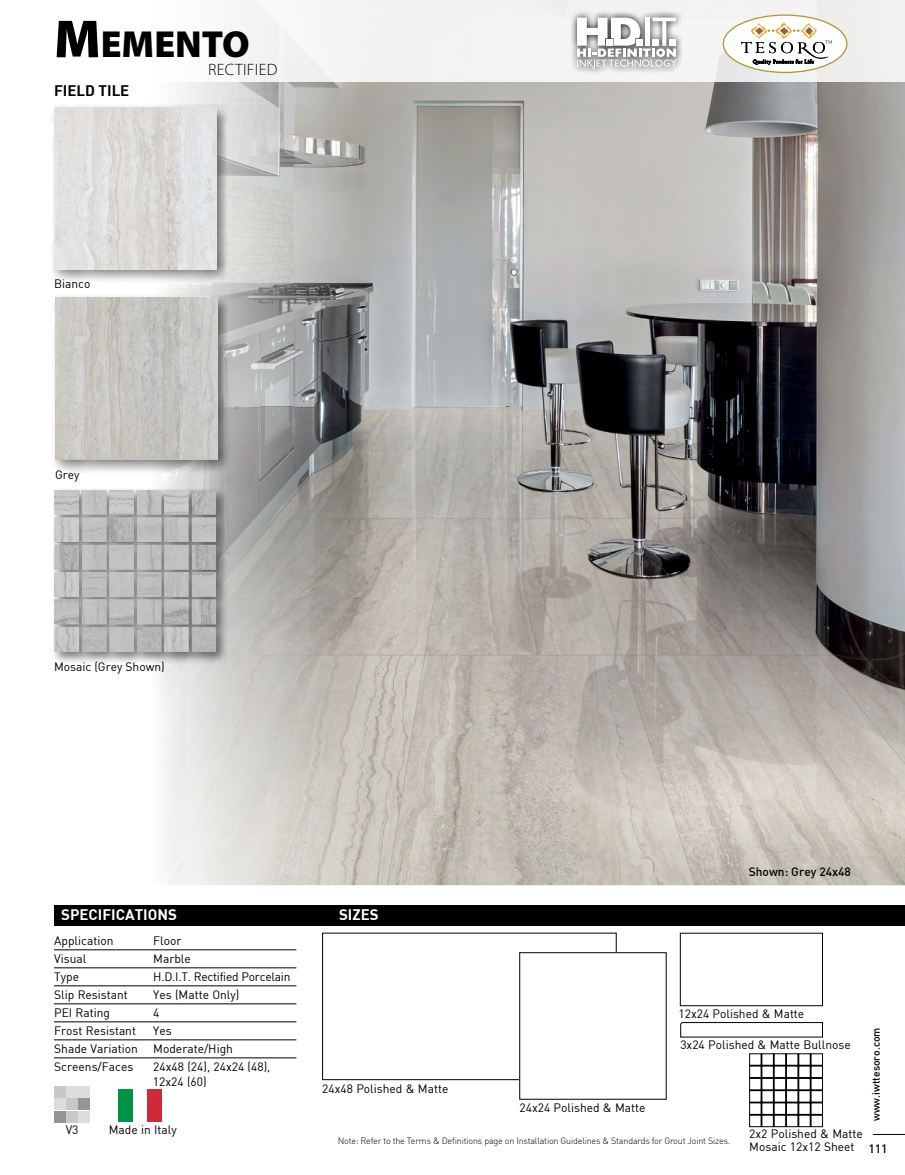
<style>
.page{position:relative;width:905px;height:1175px;background:#fff}
.page>*{position:absolute;margin:0;border:0;box-sizing:border-box;transform-origin:0 0}
.t1{font:900 37.8px "Myriad Pro";color:#000}
.t2{font:300 16.5px "Myriad Pro";letter-spacing:.02em;color:#000}
.t3{font:700 15px "DIN";color:#fff}
.t4{font:700 15px "DIN";color:#000}
.t5{font:12px/15px "DIN";color:#000}
.t6{font:12px "DIN";letter-spacing:-.02em;color:#000}
.t7{font:500 12px "DIN";color:#000101}
.t8{font:500 12px "DIN";color:#000}
.t9{font:500 10.5px "DIN";color:#000}
.t10{font:300 9px "DIN";letter-spacing:-.02em;color:#000}
.t11{font:5.1px "Adobe Garamond Pro";letter-spacing:.085em;color:#000}
.s1{font-size:54px}
</style>
<div class="page">
<img style="left:414px;top:81px;width:490px;height:804px">
<div style="left:54px;top:904px;width:850px;height:21px;background:#000"></div>
<svg style="left:160px;top:81px;width:254px;height:805px;background:#bab8b5"></svg>
<div style="left:0;top:0;width:904px;height:81px;background:#f4f3f3"></div>
<div style="left:119px;top:1089px;width:14px;height:33px;background:#009247"></div>
<div style="left:147px;top:1089px;width:15px;height:33px;background:#ce2a37"></div>
<div style="left:50px;top:104px;width:179px;height:178px;background:#000;opacity:.5"></div>
<img style="left:54px;top:107px;width:162px;height:162px">
<div style="left:51px;top:294px;width:179px;height:179px;background:#000;opacity:.5"></div>
<img style="left:55px;top:298px;width:162px;height:162px">
<div style="left:51px;top:486px;width:178px;height:179px;background:#000;opacity:.5"></div>
<img style="left:54px;top:490px;width:162px;height:162px">
<svg style="left:571px;top:11px;width:111px;height:62px"></svg>
<svg style="left:577px;top:18px;width:99px;height:51px"></svg>
<svg style="left:749px;top:1053px;width:74px;height:74px"></svg>
<svg style="left:680px;top:1022px;width:143px;height:15px"></svg>
<div style="left:322px;top:932px;width:294px;height:148px;border:1px solid #000"></div>
<div style="left:519px;top:952px;width:147px;height:147px;background:#fff"></div>
<div style="left:519px;top:952px;width:147px;height:147px;border:1px solid #000"></div>
<div style="left:680px;top:932px;width:142px;height:74px;border:1px solid #000"></div>
<div style="left:54px;top:1110px;width:11px;height:12px;background:#939598"></div>
<div style="left:79px;top:1086px;width:11px;height:11px;background:#dcddde"></div>
<div style="left:54px;top:1086px;width:11px;height:11px;background:#c7c8ca"></div>
<div style="left:66px;top:1098px;width:12px;height:12px;background:#c7c8ca"></div>
<div style="left:66px;top:1110px;width:12px;height:12px;background:#c7c8ca"></div>
<div style="left:79px;top:1098px;width:11px;height:12px;background:#939598"></div>
<div style="left:66px;top:1086px;width:12px;height:11px;background:#dcddde"></div>
<div style="left:54px;top:1098px;width:11px;height:12px;background:#dcddde"></div>
<div style="left:79px;top:1110px;width:11px;height:12px;background:#dcddde"></div>
<div style="left:723px;top:15px;width:123px;height:57px;background:#fdfeff;border-radius:50%"></div>
<div style="left:722px;top:14px;width:125px;height:59px;border:1px solid #b29730;border-radius:50%"></div>
<svg style="left:741px;top:22px;width:91px;height:42px"></svg>
<hr style="left:54px;top:949px;width:242px;height:1px;background:#000">
<hr style="left:54px;top:967px;width:242px;height:1px;background:#000">
<hr style="left:54px;top:985px;width:242px;height:1px;background:#000">
<hr style="left:54px;top:1003px;width:242px;height:1px;background:#000">
<hr style="left:54px;top:1021px;width:242px;height:1px;background:#000">
<hr style="left:54px;top:1039px;width:242px;height:1px;background:#000">
<hr style="left:54px;top:1057px;width:242px;height:1px;background:#000">
<hr style="left:872px;top:1134px;width:32px;height:1px;background:#000">
<h1 class="t1" style="left:54px;top:19px;width:197px"><span class="s1">M</span>EMENTO</h1>
<h2 class="t2" style="left:208px;top:59px;width:71px">RECTIFIED</h2>
<p class="t4" style="left:54px;top:81px;width:77px">FIELD TILE</p>
<p class="t5" style="left:54px;top:276px;width:38px">Bianco</p>
<p class="t5" style="left:55px;top:466px;width:26px">Grey</p>
<p class="t5" style="left:54px;top:658px;width:112px">Mosaic (Grey Shown)</p>
<p class="t11" style="left:753px;top:59px;width:62px">Quality Products for Life</p>
<p class="t7" style="left:748px;top:863px;width:104px">Shown: Grey 24x48</p>
<p class="t3" style="left:61px;top:904px;width:117px">SPECIFICATIONS</p>
<p class="t3" style="left:339px;top:904px;width:41px">SIZES</p>
<p class="t5" style="left:54px;top:932px;width:61px">Application</p>
<p class="t5" style="left:153px;top:932px;width:30px">Floor</p>
<p class="t5" style="left:54px;top:950px;width:34px">Visual</p>
<p class="t5" style="left:153px;top:950px;width:39px">Marble</p>
<p class="t5" style="left:54px;top:968px;width:26px">Type</p>
<p class="t6" style="left:153px;top:968px;width:139px">H.D.I.T. Rectified Porcelain</p>
<p class="t5" style="left:54px;top:986px;width:75px">Slip Resistant</p>
<p class="t5" style="left:153px;top:986px;width:88px">Yes (Matte Only)</p>
<p class="t5" style="left:54px;top:1004px;width:57px">PEI Rating</p>
<p class="t5" style="left:153px;top:1004px;width:8px">4</p>
<p class="t5" style="left:54px;top:1022px;width:83px">Frost Resistant</p>
<p class="t5" style="left:153px;top:1022px;width:20px">Yes</p>
<p class="t5" style="left:54px;top:1040px;width:85px">Shade Variation</p>
<p class="t5" style="left:153px;top:1040px;width:81px">Moderate/High</p>
<p class="t5" style="left:54px;top:1058px;width:81px">Screens/Faces</p>
<p class="t5" style="left:153px;top:1058px;width:119px">24x48 (24), 24x24 (48),<br>12x24 (60)</p>
<p class="t5" style="left:678px;top:1005px;width:127px">12x24 Polished &amp; Matte</p>
<p class="t9" style="left:869px;top:1121px;width:95px;rotate:-90deg">www.iwttesoro.com</p>
<p class="t8" style="left:868px;top:1141px;width:21px">111</p>
<p class="t5" style="left:680px;top:1037px;width:172px">3x24 Polished &amp; Matte Bullnose</p>
<p class="t5" style="left:322px;top:1080px;width:128px">24x48 Polished &amp; Matte</p>
<p class="t5" style="left:519px;top:1099px;width:128px">24x24 Polished &amp; Matte</p>
<p class="t5" style="left:109px;top:1122px;width:69px">Made in Italy</p>
<p class="t5" style="left:66px;top:1122px;width:14px">V3</p>
<p class="t5" style="left:749px;top:1127px;width:115px;line-height:12.8px">2x2 Polished &amp; Matte<br>Mosaic 12x12 Sheet</p>
<p class="t10" style="left:338px;top:1135px;width:394px">Note: Refer to the Terms &amp; Definitions page on Installation Guidelines &amp; Standards for Grout Joint Sizes.</p>
</div>
